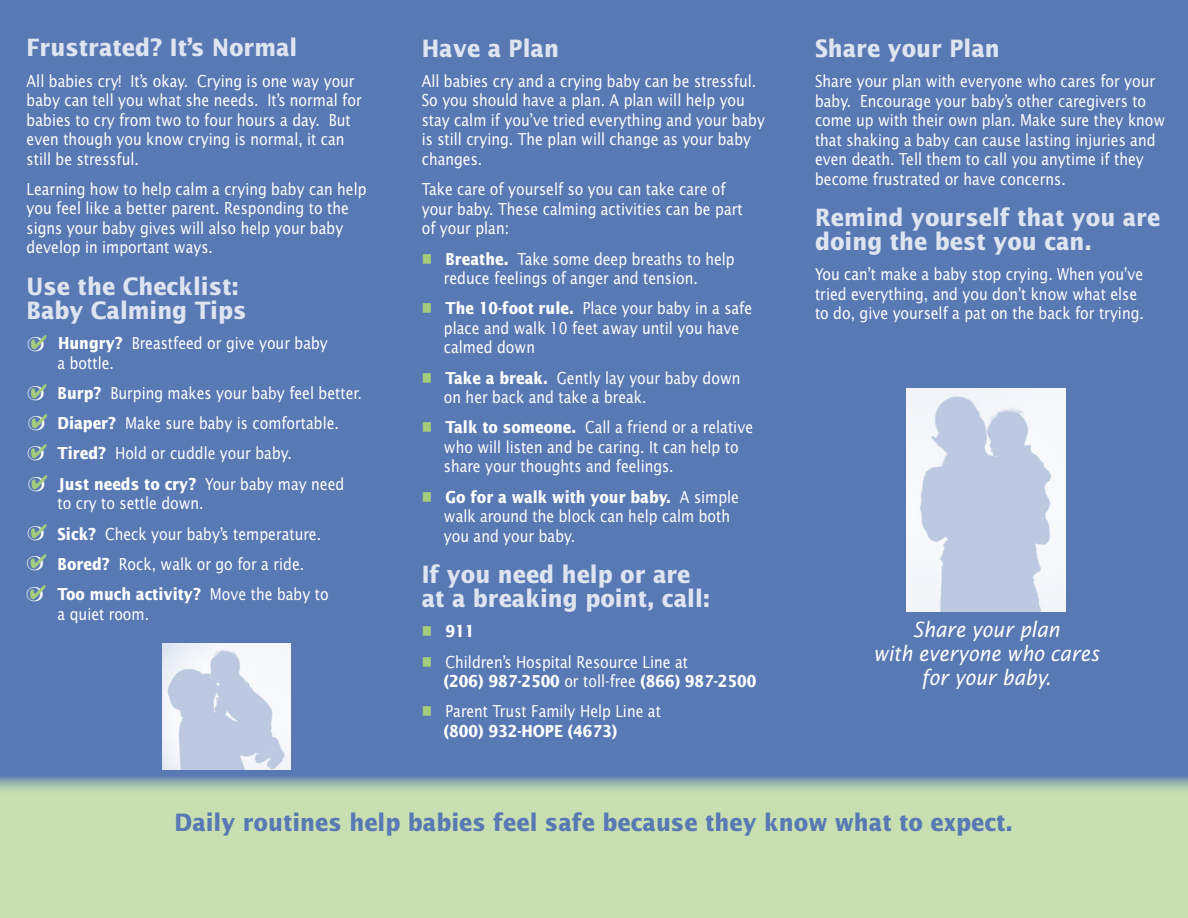
<style>
.page{position:relative;width:1188px;height:918px;background:#5879b3}
.page>*{position:absolute;margin:0;border:0;box-sizing:border-box;transform-origin:0 0}
.t1{font:700 24px/24px "Lucida Sans";color:#dee4f0;scale:.9 1}
.t2{font:700 24px "Lucida Sans";color:#5879b3;scale:.9 1}
.t3{font:italic 21px/24px "Lucida Sans";color:#fff;text-align:center;scale:.9 1}
.t4{font:19.8px/30.5px "Zapf Dingbats ITC";color:#a3cc7d;text-align:justify}
.t5{font:16.5px/19.5px "Lucida Sans";color:#fff;scale:.85 1}
.t6{font:700 16.5px "Lucida Sans";color:#fff;scale:.85 1}
.s1{font-weight:700}
.s2{color:#a3cc7d}
</style>
<div class="page">
<div style="left:0;top:777px;width:1188px;height:141px;background:#c8e0b1"></div>
<img style="left:163px;top:644px;width:127px;height:125px">
<img style="left:907px;top:389px;width:158px;height:223px">
<h1 class="t1" style="left:27px;top:35px;width:302px">Frustrated? It’s Normal</h1>
<p class="t5" style="left:27px;top:71px;width:396px">All babies cry! It’s okay. Crying is one way your baby can tell you what she needs. It’s normal for babies to cry from two to four hours a day. But even though you know crying is normal, it can still be stressful.</p>
<p class="t5" style="left:27px;top:179px;width:402px">Learning how to help calm a crying baby can help you feel like a better parent. Responding to the signs your baby gives will also help your baby develop in important ways.</p>
<h1 class="t1" style="left:27px;top:274px;width:246px">Use the Checklist:<br>Baby Calming Tips</h1>
<p class="t5" style="left:58px;top:333px;width:319px"><span class="s1">Hungry?</span> Breastfeed or give your baby a bottle.</p>
<p class="t5" style="left:58px;top:377px;width:360px;line-height:30.3px"><span class="s1">Burp?</span> Burping makes your baby feel better.<br><span class="s1">Diaper?</span> Make sure baby is comfortable.<br><span class="s1">Tired?</span> Hold or cuddle your baby.<br><span class="s1">Just needs to cry?</span> Your baby may need</p>
<p class="t5" style="left:58px;top:488px;width:320px;line-height:30.3px">to cry to settle down.<br><span class="s1">Sick?</span> Check your baby’s temperature.<br><span class="s1">Bored?</span> Rock, walk or go for a ride.<br><span class="s1">Too much activity?</span> Move the baby to</p>
<p class="t5" style="left:58px;top:603px;width:109px">a quiet room.</p>
<p class="t4" style="left:31px;top:376px;width:19px">✔ ✔ ✔ ✔</p>
<p class="t4" style="left:30px;top:517px;width:19px">✔ ✔ ✔</p>
<h1 class="t1" style="left:422px;top:36px;width:154px">Have a Plan</h1>
<p class="t5" style="left:422px;top:71px;width:405px">All babies cry and a crying baby can be stressful.<br>So you should have a plan. A plan will help you stay calm if you’ve tried everything and your baby is still crying. The plan will change as your baby changes.</p>
<p class="t5" style="left:422px;top:179px;width:379px">Take care of yourself so you can take care of your baby. These calming activities can be part of your plan:</p>
<p class="t5" style="left:444px;top:248px;width:344px;text-indent:-22px"><span class="s2">■</span> <span class="s1">Breathe.</span> Take some deep breaths to help reduce feelings of anger and tension.</p>
<p class="t5" style="left:444px;top:298px;width:364px;text-indent:-22px"><span class="s2">■</span> <span class="s1">The 10-foot rule.</span> Place your baby in a safe place and walk 10 feet away until you have calmed down</p>
<p class="t5" style="left:444px;top:368px;width:350px;text-indent:-22px"><span class="s2">■</span> <span class="s1">Take a break.</span> Gently lay your baby down on her back and take a break.</p>
<p class="t5" style="left:444px;top:417px;width:365px;text-indent:-22px"><span class="s2">■</span> <span class="s1">Talk to someone.</span> Call a friend or a relative who will listen and be caring. It can help to share your thoughts and feelings.</p>
<p class="t5" style="left:444px;top:487px;width:349px;text-indent:-22px"><span class="s2">■</span> <span class="s1">Go for a walk with your baby.</span> A simple walk around the block can help calm both you and your baby.</p>
<h1 class="t1" style="left:422px;top:562px;width:322px">If you need help or are at a breaking point, call:</h1>
<p class="t6" style="left:422px;top:621px;width:63px"><span class="s2">■</span> 911</p>
<p class="t5" style="left:444px;top:652px;width:369px;text-indent:-22px"><span class="s2">■</span> Children’s Hospital Resource Line at<br><span class="s1">(206) 987-2500</span> or toll-free <span class="s1">(866) 987-2500</span></p>
<p class="t5" style="left:444px;top:701px;width:257px;text-indent:-22px"><span class="s2">■</span> Parent Trust Family Help Line at <span class="s1">(800) 932-HOPE (4673)</span></p>
<h1 class="t1" style="left:815px;top:36px;width:207px">Share your Plan</h1>
<p class="t5" style="left:815px;top:71px;width:414px">Share your plan with everyone who cares for your baby. Encourage your baby’s other caregivers to come up with their own plan. Make sure they know that shaking a baby can cause lasting injuries and even death. Tell them to call you anytime if they become frustrated or have concerns.</p>
<h1 class="t1" style="left:815px;top:205px;width:385px">Remind yourself that you are doing the best you can.</h1>
<p class="t5" style="left:815px;top:264px;width:388px">You can’t make a baby stop crying. When you’ve tried everything, and you don’t know what else to do, give yourself a pat on the back for trying.</p>
<p class="t3" style="left:873px;top:616px;width:253px">Share your plan<br>with everyone who cares for your baby.</p>
<h1 class="t2" style="left:175px;top:808px;width:933px">Daily routines help babies feel safe because they know what to expect.</h1>
</div>
